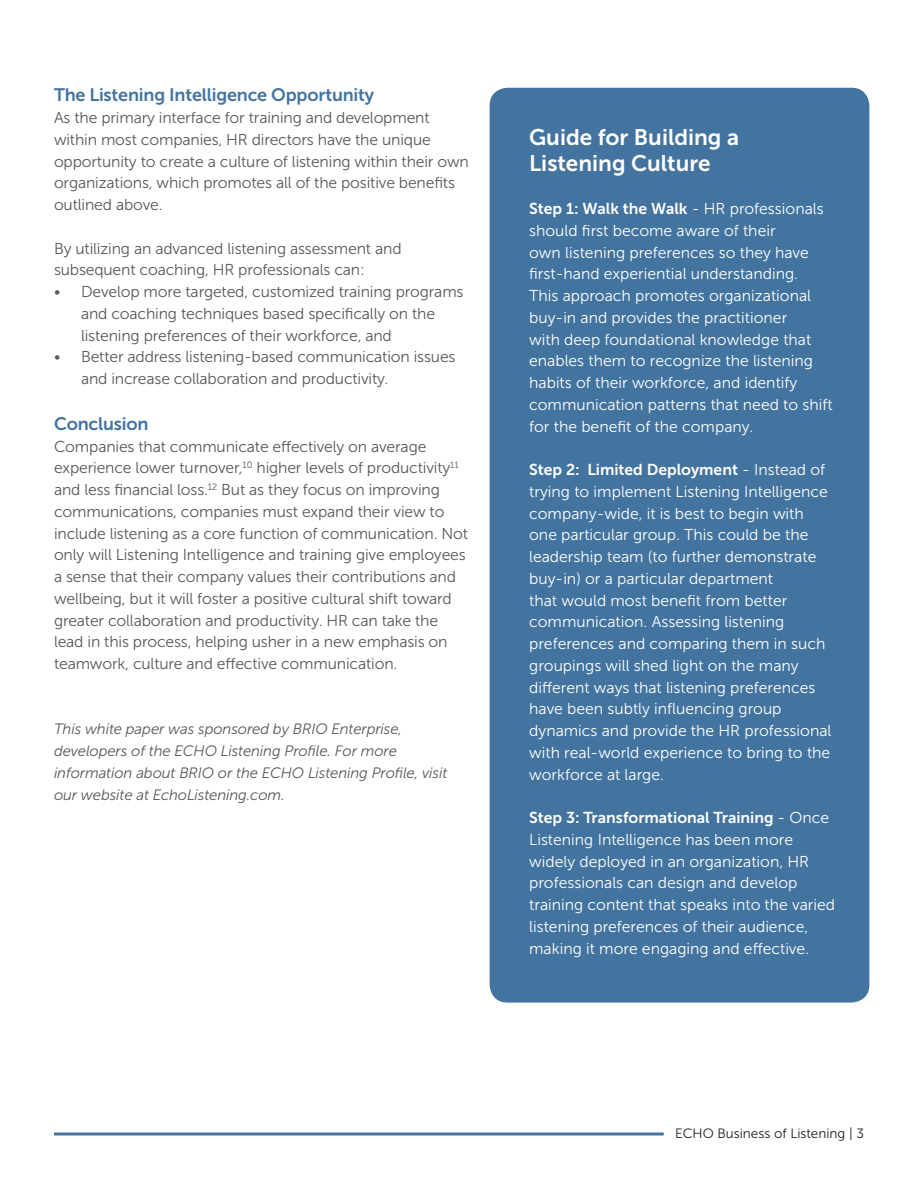
<style>
.page{position:relative;width:918px;height:1188px;background:#fff}
.page>*{position:absolute;margin:0;border:0;box-sizing:border-box;transform-origin:0 0}
.t1{font:22.5px/25.5px "Museo Sans 700";color:#fff}
.t2{font:18px "Museo Sans 700";letter-spacing:-.01em;color:#4374a0}
.t3{font:15.75px/21.8px "Museo Sans 300";color:#fff}
.t4{font:15.75px/21.8px "Museo Sans 300";letter-spacing:-.01em;color:#57585a}
.t5{font:italic 15px/21.8px "Museo Sans 300";letter-spacing:-.01em;color:#57585a}
.t6{font:13.5px "Museo Sans 300";color:#231f20}
.s1{font-family:"Museo Sans 700"}
</style>
<div class="page">
<svg style="left:54px;top:1132px;width:610px;height:4px;background:#7196b7"></svg>
<div style="left:490px;top:88px;width:379px;height:915px;background:#43749f;border-radius:18px"></div>
<p class="t2" style="left:54px;top:85px;width:322px">The Listening Intelligence Opportunity</p>
<p class="t4" style="left:54px;top:107px;width:416px">As the primary interface for training and development within most companies, HR directors have the unique opportunity to create a culture of listening within their own organizations, which promotes all of the positive benefits outlined above.</p>
<p class="t4" style="left:54px;top:237px;width:349px">By utilizing an advanced listening assessment and subsequent coaching, HR professionals can:</p>
<p class="t4" style="left:81px;top:281px;width:384px;text-indent:-27px">• Develop more targeted, customized training programs and coaching techniques based specifically on the listening preferences of their workforce, and</p>
<p class="t4" style="left:81px;top:346px;width:376px;text-indent:-27px">• Better address listening-based communication issues and increase collaboration and productivity.</p>
<p class="t2" style="left:54px;top:414px;width:96px">Conclusion</p>
<p class="t4" style="left:54px;top:435px;width:416px">Companies that communicate effectively on average experience lower turnover,<sup>10</sup> higher levels of productivity<sup>11 </sup>and less financial loss.<sup>12</sup> But as they focus on improving communications, companies must expand their view to include listening as a core function of communication. Not only will Listening Intelligence and training give employees a sense that their company values their contributions and wellbeing, but it will foster a positive cultural shift toward greater collaboration and productivity. HR can take the lead in this process, helping usher in a new emphasis on teamwork, culture and effective communication.</p>
<p class="t5" style="left:54px;top:718px;width:395px">This white paper was sponsored by BRIO Enterprise, developers of the ECHO Listening Profile. For more information about BRIO or the ECHO Listening Profile, visit our website at EchoListening.com.</p>
<p class="t1" style="left:529px;top:125px;width:211px">Guide for Building a<br>Listening Culture</p>
<p class="t3" style="left:529px;top:198px;width:305px"><span class="s1">Step 1: Walk the Walk</span> - HR professionals should first become aware of their<br>own listening preferences so they have first-hand experiential understanding.<br>This approach promotes organizational buy-in and provides the practitioner<br>with deep foundational knowledge that enables them to recognize the listening habits of their workforce, and identify communication patterns that need to shift for the benefit of the company.</p>
<p class="t3" style="left:529px;top:459px;width:304px"><span class="s1">Step 2: Limited Deployment</span> - Instead of trying to implement Listening Intelligence company-wide, it is best to begin with one particular group. This could be the leadership team (to further demonstrate buy-in) or a particular department<br>that would most benefit from better communication. Assessing listening preferences and comparing them in such groupings will shed light on the many different ways that listening preferences have been subtly influencing group dynamics and provide the HR professional with real-world experience to bring to the workforce at large.</p>
<p class="t3" style="left:529px;top:807px;width:308px"><span class="s1">Step 3: Transformational Training</span> - Once Listening Intelligence has been more widely deployed in an organization, HR professionals can design and develop training content that speaks into the varied listening preferences of their audience, making it more engaging and effective.</p>
<p class="t6" style="left:675px;top:1126px;width:190px">ECHO Business of Listening | 3</p>
</div>
